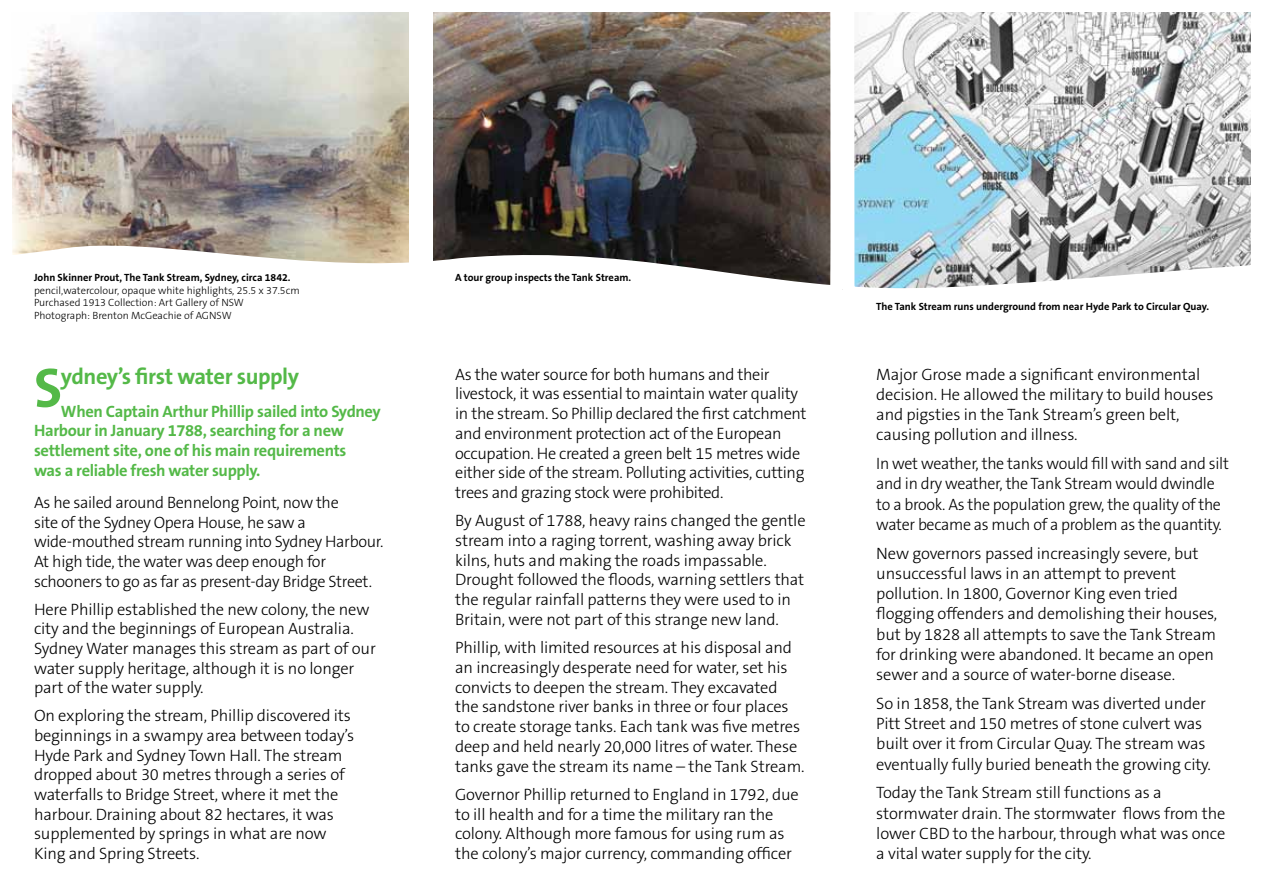
<style>
.page{position:relative;width:1263px;height:893px;background:#fff}
.page>*{position:absolute;margin:0;border:0;box-sizing:border-box;transform-origin:0 0}
.t1{font:700 55.8px "The Sans B7";color:#54b948}
.t2{font:700 22.5px "The Sans B7";letter-spacing:-.02em;color:#54b948}
.t3{font:300 16.5px/19.8px "The Sans B3";letter-spacing:-.01em;color:#000}
.t4{font:700 16.5px/19.6px "The Sans B7";letter-spacing:-.02em;color:#54b948}
.t5{font:700 10.5px "The Sans B7";color:#000}
.t6{font:300 10.5px/12.6px "The Sans B3";color:#000}
</style>
<div class="page">
<img style="left:12px;top:12px;width:396px;height:241px">
<img style="left:408px;top:12px;width:423px;height:241px">
<svg style="left:854px;top:12px;width:397px;height:241px"></svg>
<div style="left:416px;top:0;width:10px;height:288px;background:#fff"></div>
<svg style="left:12px;top:253px;width:1239px;height:37px"></svg>
<p class="t5" style="left:34px;top:272px;width:258px">John Skinner Prout, The Tank Stream, Sydney, circa 1842.</p>
<p class="t6" style="left:34px;top:284px;width:267px">pencil,watercolour, opaque white highlights, 25.5 x 37.5cm<br>Purchased 1913 Collection: Art Gallery of NSW<br>Photograph: Brenton McGeachie of AGNSW</p>
<h1 class="t1" style="left:34px;top:359px;width:30px">S</h1>
<h2 class="t2" style="left:61px;top:365px;width:240px">ydney’s first water supply</h2>
<p class="t4" style="left:34px;top:402px;width:348px;text-indent:27px">When Captain Arthur Phillip sailed into Sydney Harbour in January 1788, searching for a new settlement site, one of his main requirements<br>was a reliable fresh water supply.</p>
<p class="t3" style="left:34px;top:493px;width:351px">As he sailed around Bennelong Point, now the<br>site of the Sydney Opera House, he saw a wide-mouthed stream running into Sydney Harbour.<br>At high tide, the water was deep enough for schooners to go as far as present-day Bridge Street.</p>
<p class="t3" style="left:34px;top:600px;width:343px">Here Phillip established the new colony, the new city and the beginnings of European Australia.<br>Sydney Water manages this stream as part of our water supply heritage, although it is no longer part of the water supply.</p>
<p class="t3" style="left:34px;top:707px;width:322px">On exploring the stream, Phillip discovered its beginnings in a swampy area between today’s Hyde Park and Sydney Town Hall. The stream dropped about 30 metres through a series of waterfalls to Bridge Street, where it met the harbour. Draining about 82 hectares, it was supplemented by springs in what are now King and Spring Streets.</p>
<p class="t5" style="left:455px;top:272px;width:178px">A tour group inspects the Tank Stream.</p>
<p class="t3" style="left:455px;top:365px;width:353px">As the water source for both humans and their livestock, it was essential to maintain water quality in the stream. So Phillip declared the first catchment and environment protection act of the European occupation. He created a green belt 15 metres wide either side of the stream. Polluting activities, cutting trees and grazing stock were prohibited.</p>
<p class="t3" style="left:455px;top:511px;width:352px">By August of 1788, heavy rains changed the gentle stream into a raging torrent, washing away brick kilns, huts and making the roads impassable.<br>Drought followed the floods, warning settlers that the regular rainfall patterns they were used to in Britain, were not part of this strange new land.</p>
<p class="t3" style="left:455px;top:638px;width:351px">Phillip, with limited resources at his disposal and an increasingly desperate need for water, set his convicts to deepen the stream. They excavated the sandstone river banks in three or four places to create storage tanks. Each tank was five metres deep and held nearly 20,000 litres of water. These tanks gave the stream its name – the Tank Stream.</p>
<p class="t3" style="left:455px;top:785px;width:345px">Governor Phillip returned to England in 1792, due to ill health and for a time the military ran the colony. Although more famous for using rum as the colony’s major currency, commanding officer</p>
<p class="t5" style="left:876px;top:301px;width:335px">The Tank Stream runs underground from near Hyde Park to Circular Quay.</p>
<p class="t3" style="left:876px;top:365px;width:339px;line-height:20.2px">Major Grose made a significant environmental decision. He allowed the military to build houses and pigsties in the Tank Stream’s green belt, causing pollution and illness.</p>
<p class="t3" style="left:876px;top:454px;width:354px;line-height:20.2px">In wet weather, the tanks would fill with sand and silt and in dry weather, the Tank Stream would dwindle to a brook. As the population grew, the quality of the water became as much of a problem as the quantity.</p>
<p class="t3" style="left:876px;top:544px;width:342px;line-height:20.2px">New governors passed increasingly severe, but unsuccessful laws in an attempt to prevent pollution. In 1800, Governor King even tried flogging offenders and demolishing their houses, but by 1828 all attempts to save the Tank Stream for drinking were abandoned. It became an open sewer and a source of water-borne disease.</p>
<p class="t3" style="left:876px;top:694px;width:336px;line-height:20.2px">So in 1858, the Tank Stream was diverted under Pitt Street and 150 metres of stone culvert was built over it from Circular Quay. The stream was eventually fully buried beneath the growing city.</p>
<p class="t3" style="left:876px;top:783px;width:351px;line-height:20.2px">Today the Tank Stream still functions as a stormwater drain. The stormwater flows from the lower CBD to the harbour, through what was once a vital water supply for the city.</p>
</div>
